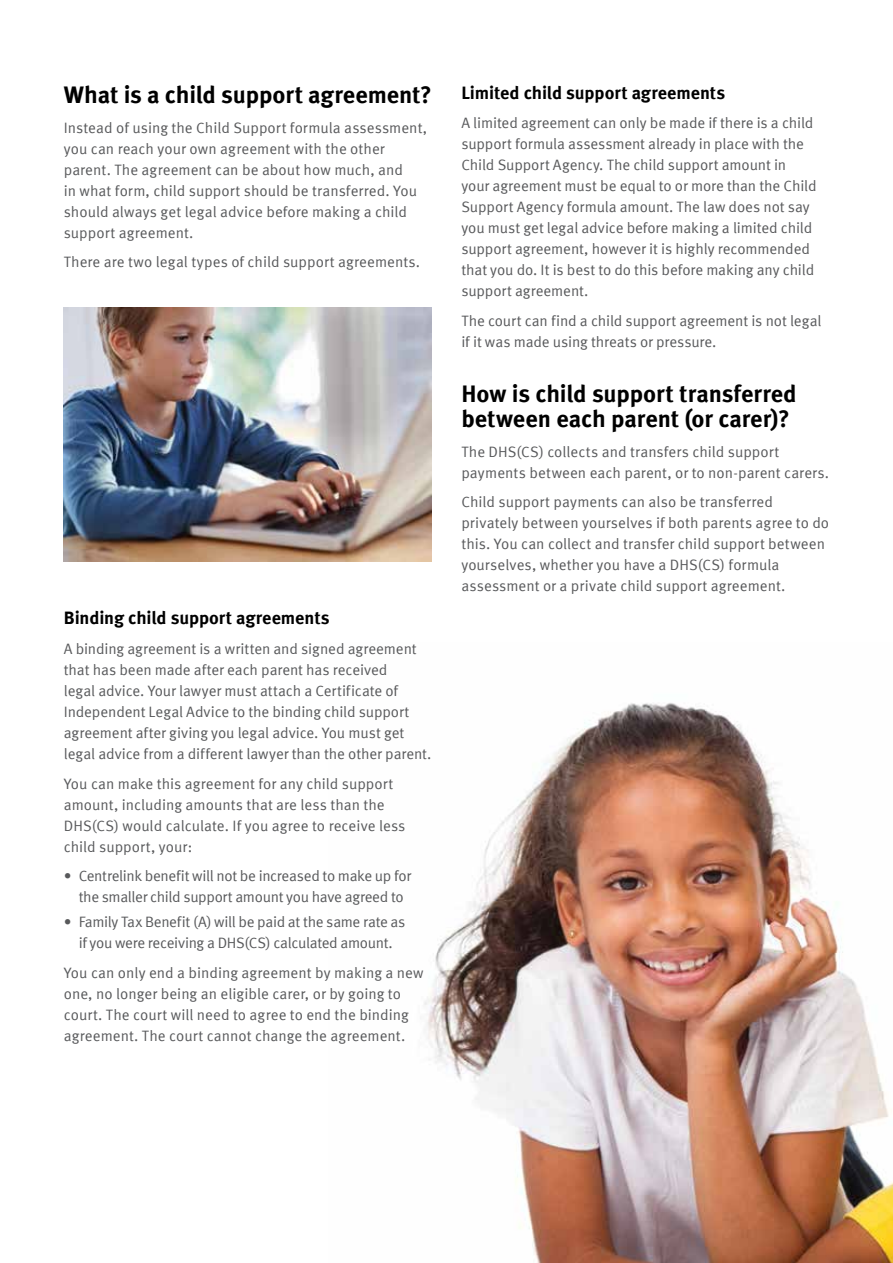
<style>
.page{position:relative;width:893px;height:1263px;background:#fff}
.page>*{position:absolute;margin:0;border:0;box-sizing:border-box;transform-origin:0 0}
.t1{font:700 24px/25.5px "Meta Offc";letter-spacing:-.005em;color:#000}
.t2{font:700 18px "Meta Offc";letter-spacing:-.005em;color:#000}
.t3{font:15px/21px "Meta Offc Norm";color:#58595b}
.t4{font:15px/21px "Meta Offc Norm";letter-spacing:-.025em;color:#58595b;text-align:center}
.t5{font:15px/21px "Meta Offc Norm";letter-spacing:-.02em;color:#58595b;text-align:center}
</style>
<div class="page">
<img style="left:424px;top:703px;width:469px;height:560px">
<img style="left:64px;top:308px;width:368px;height:254px">
<h1 class="t1" style="left:64px;top:83px;width:369px">What is a child support agreement?</h1>
<p class="t3" style="left:64px;top:117px;width:365px">Instead of using the Child Support formula assessment, you can reach your own agreement with the other parent. The agreement can be about how much, and<br>in what form, child support should be transferred. You should always get legal advice before making a child support agreement.</p>
<p class="t3" style="left:64px;top:252px;width:358px">There are two legal types of child support agreements.</p>
<p class="t2" style="left:64px;top:607px;width:268px">Binding child support agreements</p>
<p class="t3" style="left:64px;top:639px;width:369px">A binding agreement is a written and signed agreement that has been made after each parent has received<br>legal advice. Your lawyer must attach a Certificate of Independent Legal Advice to the binding child support agreement after giving you legal advice. You must get legal advice from a different lawyer than the other parent.</p>
<p class="t3" style="left:64px;top:773px;width:343px">You can make this agreement for any child support amount, including amounts that are less than the DHS(CS) would calculate. If you agree to receive less child support, your:</p>
<p class="t4" style="left:64px;top:866px;width:349px">• Centrelink benefit will not be increased to make up for the smaller child support amount you have agreed to</p>
<p class="t5" style="left:64px;top:912px;width:343px">• Family Tax Benefit (A) will be paid at the same rate as if you were receiving a DHS(CS) calculated amount.</p>
<p class="t3" style="left:64px;top:962px;width:361px">You can only end a binding agreement by making a new one, no longer being an eligible carer, or by going to court. The court will need to agree to end the binding agreement. The court cannot change the agreement.</p>
<p class="t2" style="left:461px;top:82px;width:265px">Limited child support agreements</p>
<p class="t3" style="left:461px;top:113px;width:357px">A limited agreement can only be made if there is a child support formula assessment already in place with the Child Support Agency. The child support amount in your agreement must be equal to or more than the Child Support Agency formula amount. The law does not say you must get legal advice before making a limited child support agreement, however it is highly recommended that you do. It is best to do this before making any child support agreement.</p>
<p class="t3" style="left:461px;top:310px;width:362px">The court can find a child support agreement is not legal if it was made using threats or pressure.</p>
<h1 class="t1" style="left:461px;top:382px;width:337px">How is child support transferred between each parent (or carer)?</h1>
<p class="t3" style="left:461px;top:442px;width:369px">The DHS(CS) collects and transfers child support payments between each parent, or to non-parent carers.</p>
<p class="t3" style="left:461px;top:492px;width:369px">Child support payments can also be transferred privately between yourselves if both parents agree to do this. You can collect and transfer child support between yourselves, whether you have a DHS(CS) formula assessment or a private child support agreement.</p>
</div>
